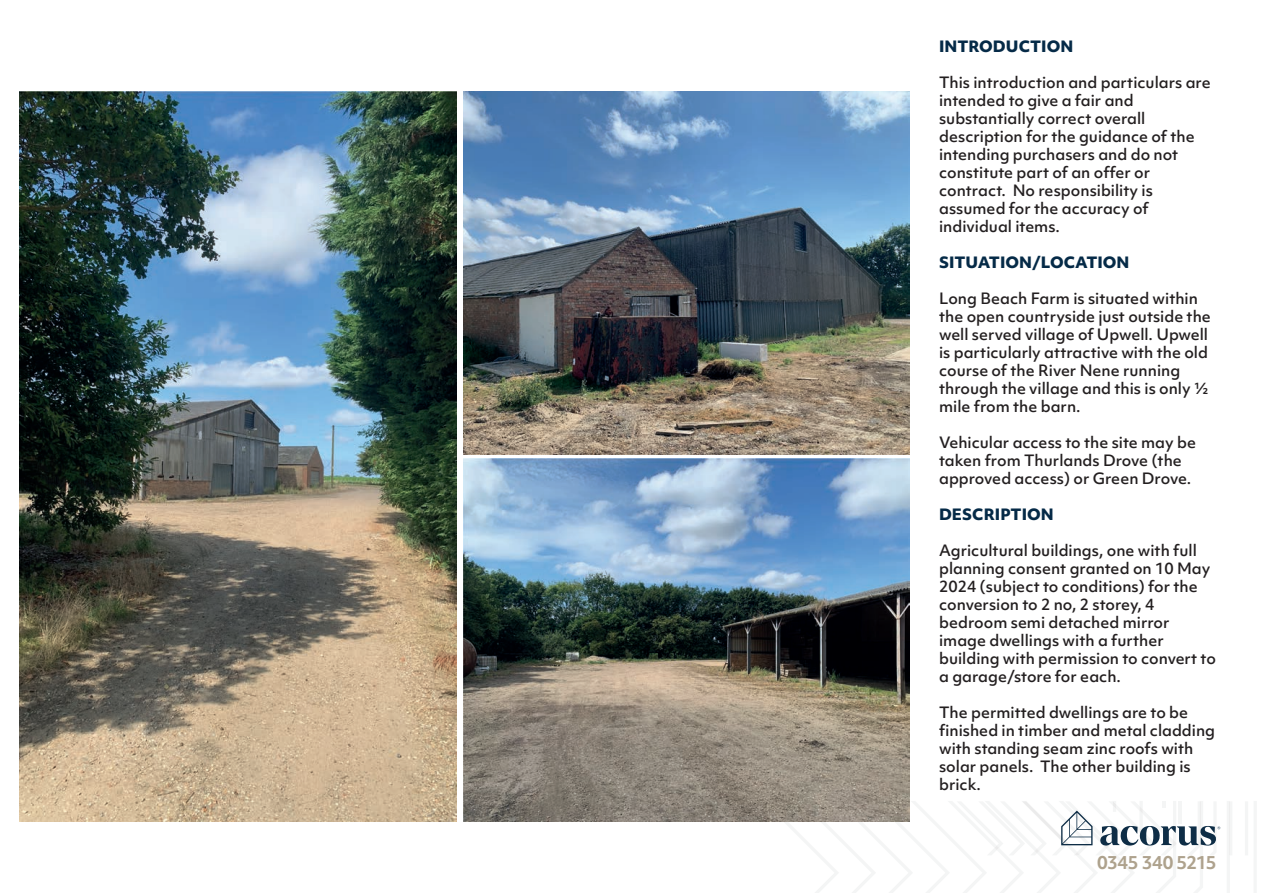
<style>
.page{position:relative;width:1263px;height:893px;background:#fff}
.page>*{position:absolute;margin:0;border:0;box-sizing:border-box;transform-origin:0 0}
.t1{font:700 17.25px "Objektiv Mk 1";letter-spacing:-.025em;color:#aea28d}
.t2{font:500 15px/18px "Objektiv Mk 1";color:#231f20}
.t3{font:800 15px "Objektiv Mk 1";color:#052a47}
</style>
<div class="page">
<hr style="left:1245px;top:801px;width:3px;height:54px;background:#f4f5f5">
<hr style="left:1230px;top:801px;width:2px;height:54px;background:#f4f5f5">
<hr style="left:1253px;top:801px;width:4px;height:92px;background:#f4f5f5">
<svg style="left:1227px;top:801px;width:3px;height:92px"></svg>
<hr style="left:1229px;top:801px;width:1px;height:54px;background:#ebebeb">
<svg style="left:785px;top:801px;width:435px;height:92px"></svg>
<img style="left:463px;top:92px;width:446px;height:362px">
<img style="left:19px;top:92px;width:437px;height:730px">
<img style="left:463px;top:459px;width:446px;height:363px">
<p class="t3" style="left:939px;top:35px;width:136px">INTRODUCTION</p>
<p class="t2" style="left:939px;top:73px;width:273px">This introduction and particulars are intended to give a fair and substantially correct overall description for the guidance of the intending purchasers and do not constitute part of an offer or contract. No responsibility is assumed for the accuracy of individual items.</p>
<p class="t3" style="left:939px;top:251px;width:192px">SITUATION/LOCATION</p>
<p class="t2" style="left:939px;top:289px;width:273px">Long Beach Farm is situated within the open countryside just outside the well served village of Upwell. Upwell is particularly attractive with the old course of the River Nene running through the village and this is only ½ mile from the barn.</p>
<p class="t2" style="left:939px;top:433px;width:258px">Vehicular access to the site may be taken from Thurlands Drove (the approved access) or Green Drove.</p>
<p class="t3" style="left:939px;top:503px;width:116px">DESCRIPTION</p>
<p class="t2" style="left:939px;top:541px;width:278px">Agricultural buildings, one with full planning consent granted on 10 May<br>2024 (subject to conditions) for the conversion to 2 no, 2 storey, 4 bedroom semi detached mirror image dwellings with a further building with permission to convert to a garage/store for each.</p>
<p class="t2" style="left:939px;top:703px;width:277px">The permitted dwellings are to be finished in timber and metal cladding with standing seam zinc roofs with solar panels. The other building is brick.</p>
<p class="t1" style="left:1097px;top:850px;width:121px">0345 340 5215</p>
</div>
